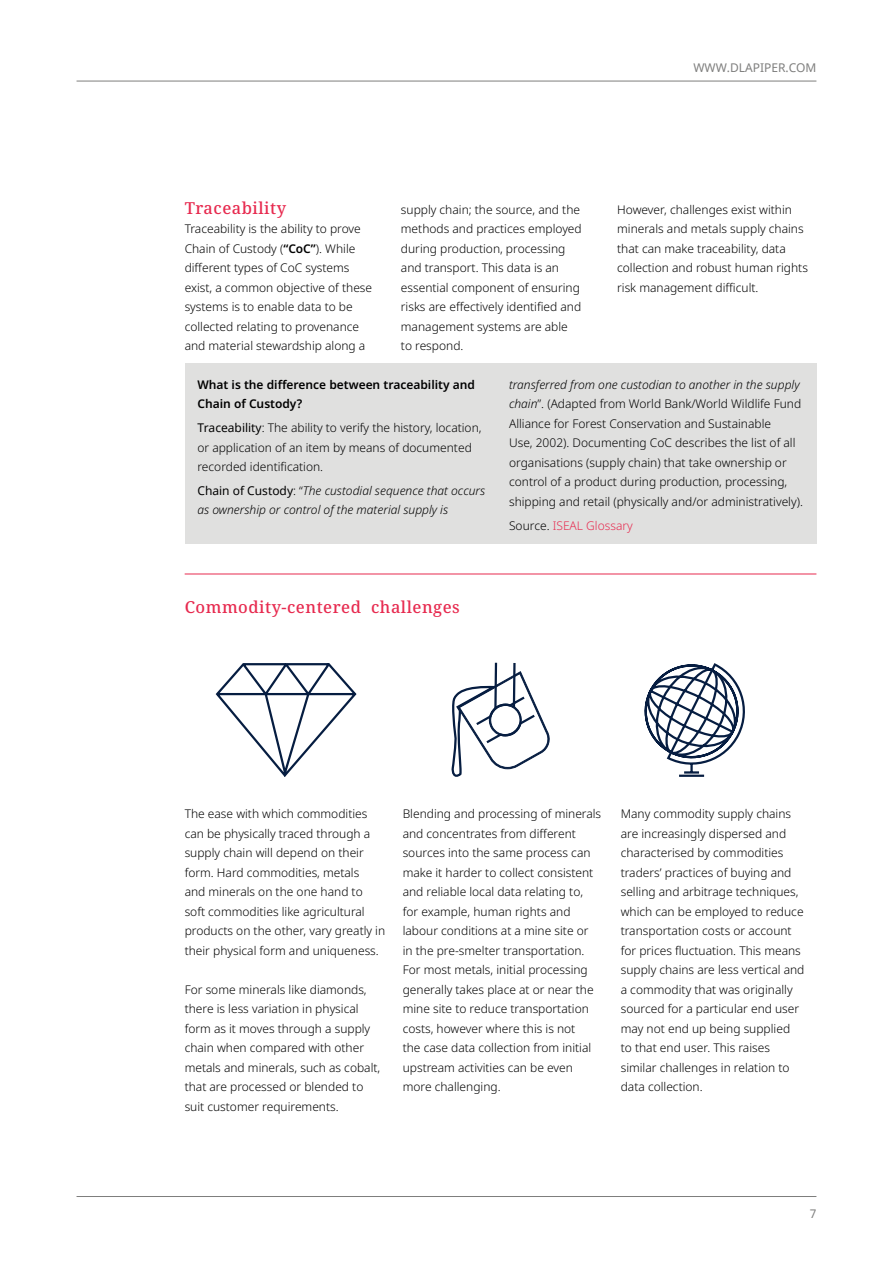
<style>
.page{position:relative;width:893px;height:1263px;background:#fff}
.page>*{position:absolute;margin:0;border:0;box-sizing:border-box;transform-origin:0 0}
.t1{font:500 16.5px "Noto Serif";letter-spacing:.03em;color:#e72a4f}
.t2{font:300 12px/19.5px "Noto Sans";color:#000}
.t3{font:italic 300 12px/19.5px "Noto Sans";color:#000}
.t4{font:600 12px/19.5px "Noto Sans";color:#000}
.t5{font:300 12px "Noto Sans";color:#e72a4f}
.t6{font:12px "Noto Sans";color:#7e7e7d}
.s1{font-weight:600}
.s2{font-weight:400}
.s3{font-weight:400;font-style:normal}
.s4{font-style:normal}
.s5{font-style:italic}
.s6{color:#000}
</style>
<div class="page">
<hr style="left:77px;top:1196px;width:739px;height:1px;background:#7e7e7d">
<hr style="left:77px;top:81px;width:739px;height:1px;background:#7e7e7d">
<hr style="left:185px;top:574px;width:631px;height:1px;background:#e72a4f">
<svg style="left:215px;top:663px;width:142px;height:114px"></svg>
<svg style="left:451px;top:662px;width:99px;height:115px"></svg>
<svg style="left:644px;top:663px;width:101px;height:114px"></svg>
<div style="left:185px;top:363px;width:631px;height:181px;background:#e0e0df"></div>
<p class="t6" style="left:693px;top:60px;width:125px">WWW.DLAPIPER.COM</p>
<h1 class="t1" style="left:185px;top:196px;width:103px">Traceability</h1>
<p class="t2" style="left:185px;top:219px;width:189px">Traceability is the ability to prove<br>Chain of Custody (<span class="s1">“CoC”</span>). While different types of CoC systems exist, a common objective of these systems is to enable data to be collected relating to provenance and material stewardship along a</p>
<p class="t2" style="left:401px;top:200px;width:182px">supply chain; the source, and the methods and practices employed during production, processing and transport. This data is an essential component of ensuring risks are effectively identified and management systems are able to respond.</p>
<p class="t2" style="left:617px;top:200px;width:192px">However, challenges exist within minerals and metals supply chains that can make traceability, data collection and robust human rights risk management difficult.</p>
<p class="t4" style="left:197px;top:375px;width:279px">What is the difference between traceability and<br>Chain of Custody?</p>
<p class="t2" style="left:197px;top:418px;width:286px"><span class="s2">Traceability</span>: The ability to verify the history, location, or application of an item by means of documented recorded identification.</p>
<p class="t3" style="left:197px;top:481px;width:289px"><span class="s3">Chain of Custody</span><span class="s4">: “</span>The custodial sequence that occurs as ownership or control of the material supply is</p>
<p class="t2" style="left:509px;top:375px;width:295px"><span class="s5">transferred from one custodian to another in the supply chain</span>”. (Adapted from World Bank/World Wildlife Fund Alliance for Forest Conservation and Sustainable<br>Use, 2002). Documenting CoC describes the list of all organisations (supply chain) that take ownership or control of a product during production, processing, shipping and retail (physically and/or administratively).</p>
<p class="t5" style="left:509px;top:517px;width:125px"><span class="s6">Source.</span> ISEAL Glossary</p>
<h1 class="t1" style="left:185px;top:596px;width:277px">Commodity-centered challenges</h1>
<p class="t2" style="left:185px;top:804px;width:202px">The ease with which commodities can be physically traced through a supply chain will depend on their form. Hard commodities, metals<br>and minerals on the one hand to soft commodities like agricultural products on the other, vary greatly in their physical form and uniqueness.</p>
<p class="t2" style="left:185px;top:980px;width:197px">For some minerals like diamonds, there is less variation in physical form as it moves through a supply chain when compared with other metals and minerals, such as cobalt, that are processed or blended to suit customer requirements.</p>
<p class="t2" style="left:403px;top:804px;width:200px">Blending and processing of minerals and concentrates from different sources into the same process can make it harder to collect consistent and reliable local data relating to, for example, human rights and labour conditions at a mine site or in the pre-smelter transportation.<br>For most metals, initial processing generally takes place at or near the mine site to reduce transportation costs, however where this is not<br>the case data collection from initial upstream activities can be even more challenging.</p>
<p class="t2" style="left:621px;top:804px;width:185px">Many commodity supply chains are increasingly dispersed and characterised by commodities traders’ practices of buying and selling and arbitrage techniques, which can be employed to reduce transportation costs or account for prices fluctuation. This means supply chains are less vertical and a commodity that was originally sourced for a particular end user may not end up being supplied<br>to that end user. This raises similar challenges in relation to data collection.</p>
<p class="t6" style="left:810px;top:1205px;width:8px">7</p>
</div>
